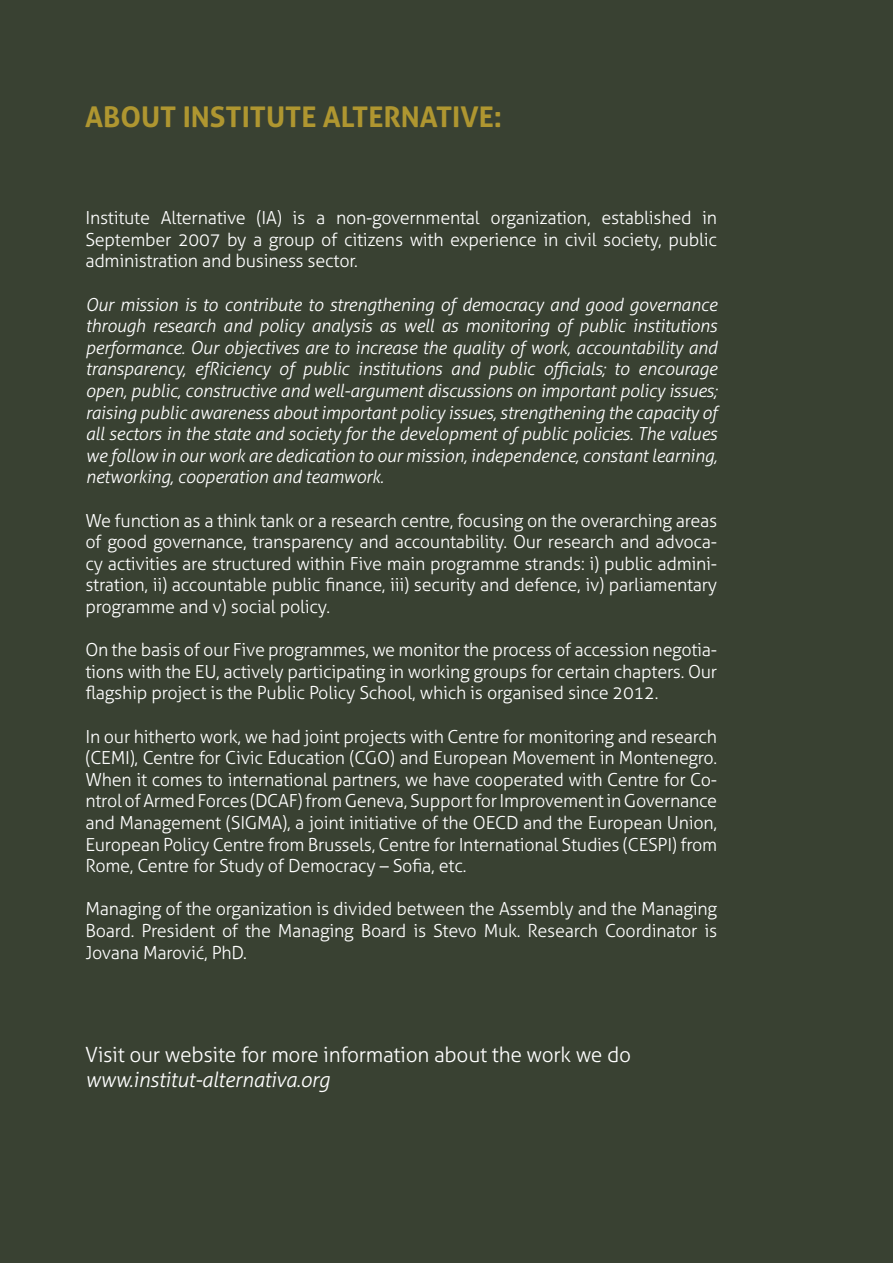
<style>
.page{position:relative;width:893px;height:1263px;background:#394132}
.page>*{position:absolute;margin:0;border:0;box-sizing:border-box;transform-origin:0 0}
.NASLOV{font:700 28.5px "Aller";color:#af9630}
.tekst{font:300 21px "Aller";letter-spacing:-.015em;color:#fff}
.tekst-2{font:italic 300 21px "Aller";letter-spacing:-.015em;color:#fff}
.tekst-3{font:300 18px/21.6px "Aller";letter-spacing:-.015em;color:#fff;text-align:justify}
.tekst-4{font:italic 300 18px/21.6px "Aller";letter-spacing:-.015em;color:#fff;text-align:justify}
</style>
<div class="page">
<p class="NASLOV" style="left:85px;top:100px;width:419px">ABOUT INSTITUTE ALTERNATIVE:</p>
<p class="tekst-3" style="left:85px;top:207px;width:633px">Institute Alternative (IA) is a non-governmental organization, established in September 2007 by a group of citizens with experience in civil society, public administration and business sector.</p>
<p class="tekst-4" style="left:85px;top:293px;width:633px">Our mission is to contribute to strengthening of democracy and good governance through research and policy analysis as well as monitoring of public institutions performance. Our objectives are to increase the quality of work, accountability and transparency, efRiciency of public institutions and public officials; to encourage open, public, constructive and well-argument discussions on important policy issues; raising public awareness about important policy issues, strengthening the capacity of all sectors in the state and society for the development of public policies. The values we follow in our work are dedication to our mission, independence, constant learning, networking, cooperation and teamwork.</p>
<p class="tekst-3" style="left:85px;top:509px;width:633px">We function as a think tank or a research centre, focusing on the overarching areas of good governance, transparency and accountability. Our research and advoca&shy;cy activities are structured within Five main programme strands: i) public admini&shy;stration, ii) accountable public finance, iii) security and defence, iv) parliamentary programme and v) social policy.</p>
<p class="tekst-3" style="left:85px;top:639px;width:633px">On the basis of our Five programmes, we monitor the process of accession negotia&shy;tions with the EU, actively participating in working groups for certain chapters. Our flagship project is the Public Policy School, which is organised since 2012.</p>
<p class="tekst-3" style="left:85px;top:725px;width:633px">In our hitherto work, we had joint projects with Centre for monitoring and research (CEMI), Centre for Civic Education (CGO) and European Movement in Montenegro.<br>When it comes to international partners, we have cooperated with Centre for Co&shy;ntrol of Armed Forces (DCAF) from Geneva, Support for Improvement in Governance and Management (SIGMA), a joint initiative of the OECD and the European Union, European Policy Centre from Brussels, Centre for International Studies (CESPI) from Rome, Centre for Study of Democracy – Sofia, etc.</p>
<p class="tekst-3" style="left:85px;top:898px;width:633px">Managing of the organization is divided between the Assembly and the Managing Board. President of the Managing Board is Stevo Muk. Research Coordinator is Jovana Marović, PhD.</p>
<p class="tekst" style="left:85px;top:1041px;width:547px">Visit our website for more information about the work we do</p>
<p class="tekst-2" style="left:85px;top:1067px;width:246px">www.institut-alternativa.org</p>
</div>
